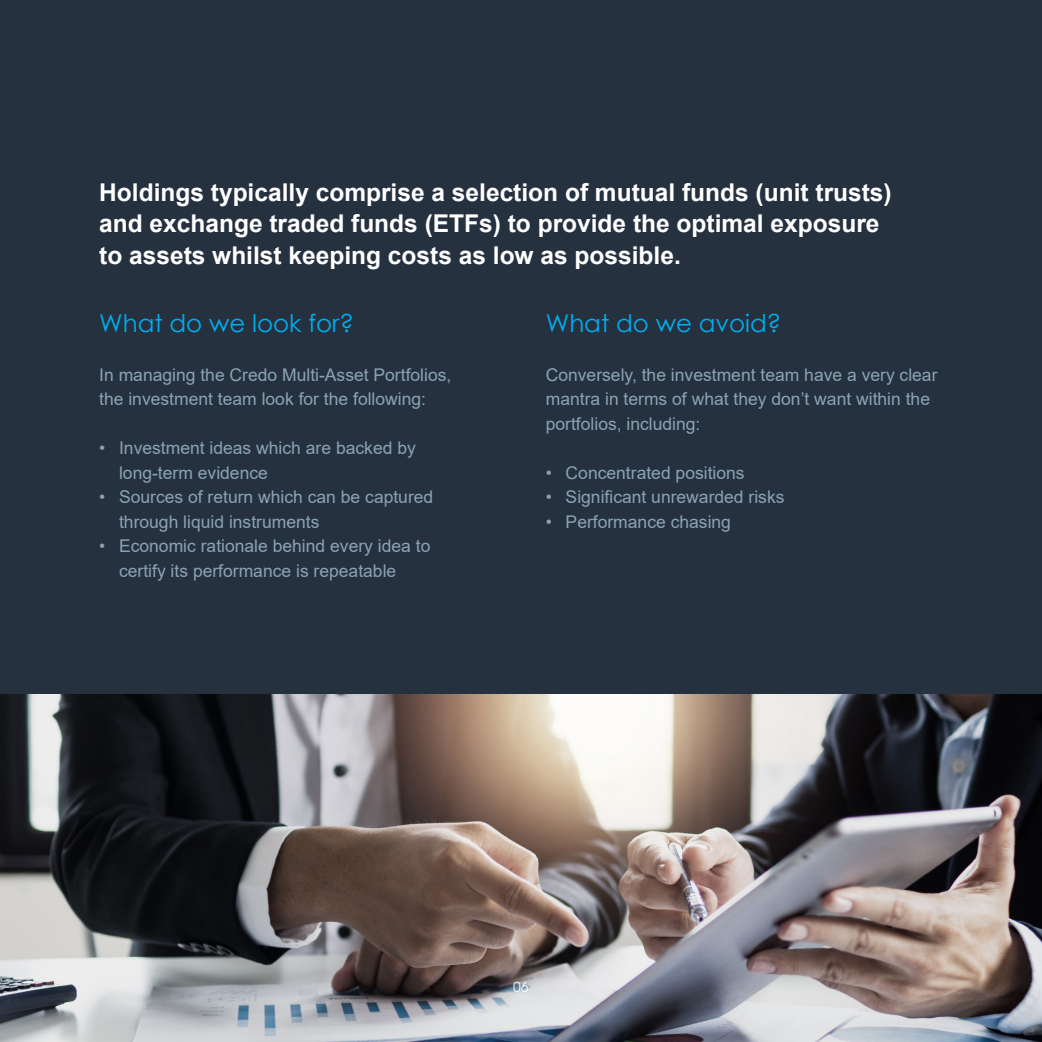
<style>
.page{position:relative;width:1042px;height:1042px;background:#263140}
.page>*{position:absolute;margin:0;border:0;box-sizing:border-box;transform-origin:0 0}
.t1{font:700 24.5px "Arial";color:#fff}
.t2{font:24.5px "Century Gothic";color:#00aeef}
.t3{font:17.5px/24.5px "Arial";color:#8aa3b2}
.t4{font:14px "Avant Garde IT Cby BT";color:#fff}
</style>
<div class="page">
<img style="left:0;top:694px;width:1042px;height:348px">
<p class="t1" style="left:99px;top:175px;width:794px">Holdings typically comprise a selection of mutual funds (unit trusts)</p>
<p class="t1" style="left:99px;top:207px;width:782px">and exchange traded funds (ETFs) to provide the optimal exposure</p>
<p class="t1" style="left:99px;top:238px;width:583px">to assets whilst keeping costs as low as possible.</p>
<p class="t2" style="left:99px;top:306px;width:256px">What do we look for?</p>
<p class="t3" style="left:99px;top:362px;width:354px">In managing the Credo Multi-Asset Portfolios,</p>
<p class="t3" style="left:99px;top:387px;width:328px">the investment team look for the following:</p>
<p class="t3" style="left:119px;top:436px;width:298px;text-indent:-20px">• Investment ideas which are backed by long-term evidence</p>
<p class="t3" style="left:119px;top:485px;width:316px;text-indent:-20px">• Sources of return which can be captured through liquid instruments</p>
<p class="t3" style="left:119px;top:534px;width:313px;text-indent:-20px">• Economic rationale behind every idea to certify its performance is repeatable</p>
<p class="t2" style="left:546px;top:306px;width:237px">What do we avoid?</p>
<p class="t3" style="left:546px;top:362px;width:393px">Conversely, the investment team have a very clear mantra in terms of what they don’t want within the portfolios, including:</p>
<p class="t3" style="left:546px;top:460px;width:200px">• Concentrated positions</p>
<p class="t3" style="left:546px;top:485px;width:240px">• Significant unrewarded risks</p>
<p class="t3" style="left:546px;top:509px;width:187px">• Performance chasing</p>
<p class="t4" style="left:513px;top:979px;width:17px">06</p>
</div>
